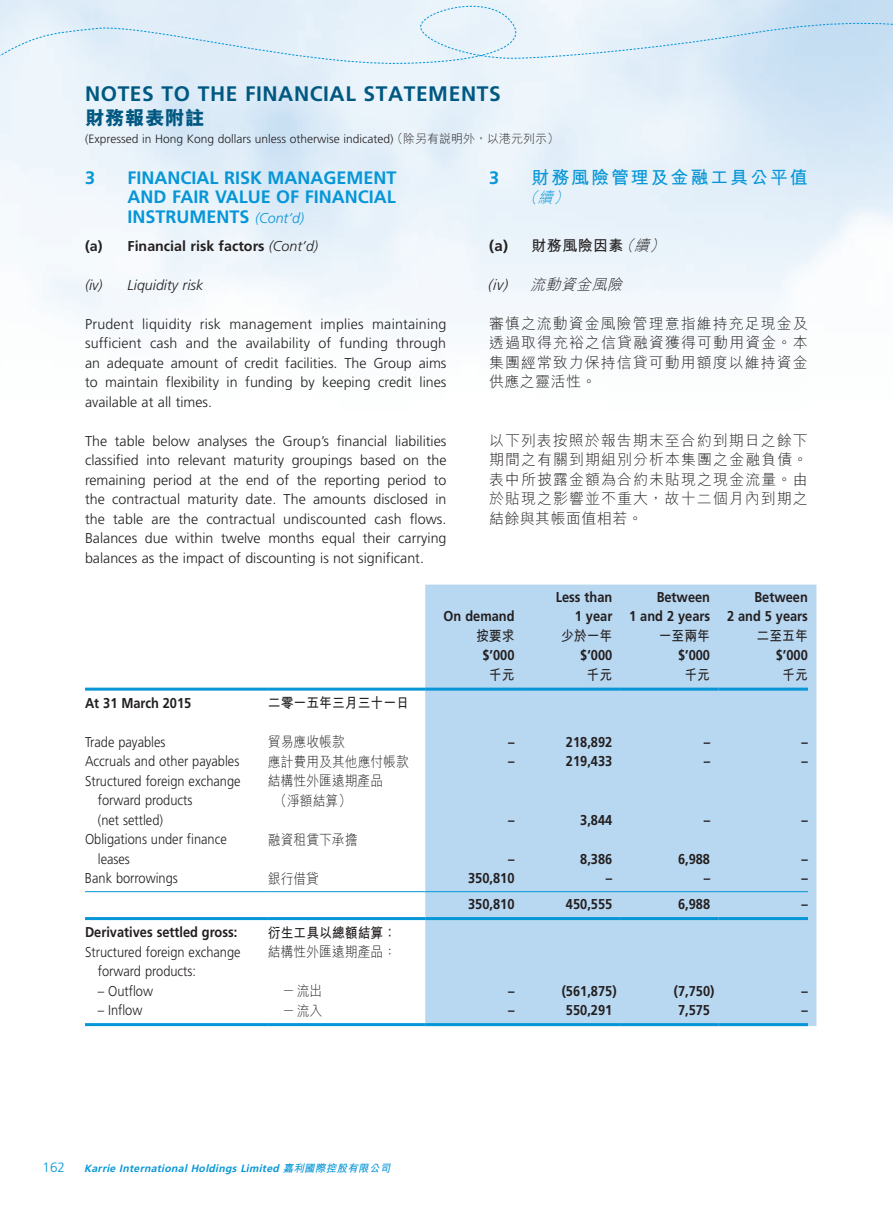
<style>
.page{position:relative;width:893px;height:1212px;background:#fff}
.page>*{position:absolute;margin:0;border:0;box-sizing:border-box;transform-origin:0 0}
.t1{font:700 21px "Frutiger LT Std";letter-spacing:.03em;color:#005881}
.t2{font:800 19.5px "M Hei HK";letter-spacing:.03em;color:#005881}
.t3{font:700 18px/19.5px "Frutiger LT Std";color:#0696d7;text-align:justify}
.t4{font:700 18px "M Hei HK";letter-spacing:.105em;color:#0696d7}
.t5{font:300 15px/19.5px "M Hei HK";letter-spacing:.07em;color:#231f20;text-align:justify}
.t6{font:700 15px "M Hei HK";letter-spacing:.03em;color:#231f20}
.t7{font:italic 300 15px "M Hei HK";color:#231f20}
.t8{font:italic 300 15px "M Hei HK";color:#0696d7}
.t9{font:300 14.25px/19.5px "Frutiger LT Std";color:#231f20;text-align:justify}
.t10{font:700 14.25px/19.5px "Frutiger LT Std";color:#231f20;text-align:right;scale:.9 1}
.t11{font:300 14.25px/19.5px "Frutiger LT Std";color:#231f20;scale:.9 1}
.t12{font:300 14.25px/19.5px "M Hei HK";color:#231f20;scale:.9 1}
.t13{font:700 14.25px "M Hei HK";color:#231f20;scale:.9 1}
.t14{font:700 14.25px "Frutiger LT Std";color:#231f20}
.t15{font:italic 300 14.25px "Frutiger LT Std";color:#231f20}
.t16{font:300 13.5px "Frutiger LT Std";color:#0696d7}
.t17{font:300 12px "Frutiger LT Std";color:#231f20}
.t18{font:italic 700 10.5px "Frutiger LT Std";color:#0696d7}
.s1{font-family:"M Hei HK"}
.s2{font-family:"Frutiger LT Std"}
.s3{font-weight:300;font-style:italic}
.s4{font-weight:300;font-style:italic;font-size:14.25px}
</style>
<div class="page">
<svg style="left:0;top:0;width:893px;height:15px;background:#dfedf8"></svg>
<svg style="left:0;top:15px;width:893px;height:63px;background:#ddecf7"></svg>
<div style="left:425px;top:585px;width:391px;height:441px;background:#b8d7f0"></div>
<hr style="left:85px;top:688px;width:183px;height:3px;background:#0696d7">
<hr style="left:268px;top:688px;width:157px;height:3px;background:#0696d7">
<hr style="left:425px;top:688px;width:98px;height:3px;background:#0696d7">
<hr style="left:523px;top:688px;width:98px;height:3px;background:#0696d7">
<hr style="left:621px;top:688px;width:98px;height:3px;background:#0696d7">
<hr style="left:719px;top:688px;width:89px;height:3px;background:#0696d7">
<hr style="left:85px;top:891px;width:183px;height:1px;background:#0696d7">
<hr style="left:268px;top:891px;width:157px;height:1px;background:#0696d7">
<hr style="left:425px;top:891px;width:98px;height:1px;background:#0696d7">
<hr style="left:523px;top:891px;width:98px;height:1px;background:#0696d7">
<hr style="left:621px;top:891px;width:98px;height:1px;background:#0696d7">
<hr style="left:719px;top:891px;width:89px;height:1px;background:#0696d7">
<hr style="left:85px;top:917px;width:183px;height:3px;background:#0696d7">
<hr style="left:268px;top:917px;width:157px;height:3px;background:#0696d7">
<hr style="left:425px;top:917px;width:98px;height:3px;background:#0696d7">
<hr style="left:523px;top:917px;width:98px;height:3px;background:#0696d7">
<hr style="left:621px;top:917px;width:98px;height:3px;background:#0696d7">
<hr style="left:719px;top:917px;width:89px;height:3px;background:#0696d7">
<hr style="left:85px;top:1023px;width:183px;height:3px;background:#0696d7">
<hr style="left:268px;top:1023px;width:157px;height:3px;background:#0696d7">
<hr style="left:425px;top:1023px;width:98px;height:3px;background:#0696d7">
<hr style="left:523px;top:1023px;width:98px;height:3px;background:#0696d7">
<hr style="left:621px;top:1023px;width:98px;height:3px;background:#0696d7">
<hr style="left:719px;top:1023px;width:89px;height:3px;background:#0696d7">
<h1 class="t1" style="left:85px;top:81px;width:417px">Notes to the financial statements</h1>
<h2 class="t2" style="left:85px;top:105px;width:121px">財務報表附註</h2>
<p class="t17" style="left:85px;top:132px;width:476px">(Expressed in Hong Kong dollars unless otherwise indicated)<span class="s1">（除另有說明外，以港元列示）</span></p>
<p class="t3" style="left:489px;top:168px;width:12px">3</p>
<p class="t4" style="left:531px;top:164px;width:278px">財務風險管理及金融工具公平值</p>
<p class="t8" style="left:522px;top:187px;width:53px">（續）</p>
<p class="t6" style="left:489px;top:234px;width:182px"><span class="s2">(a)</span> 財務風險因素<span class="s3">（續）</span></p>
<p class="t7" style="left:487px;top:274px;width:141px"><span class="s2">(iv)</span> 流動資金風險</p>
<p class="t5" style="left:489px;top:313px;width:320px">審慎之流動資金風險管理意指維持充足現金及透過取得充裕之信貸融資獲得可動用資金。本集團經常致力保持信貸可動用額度以維持資金供應之靈活性。</p>
<p class="t3" style="left:128px;top:168px;width:271px;text-indent:-43px">3 Financial risk management and fair value of financial instruments <span class="s4">(Cont’d)</span></p>
<p class="t14" style="left:85px;top:237px;width:234px">(a) Financial risk factors <span class="s3">(Cont’d)</span></p>
<p class="t15" style="left:85px;top:277px;width:120px">(iv) Liquidity risk</p>
<p class="t9" style="left:85px;top:314px;width:363px">Prudent liquidity risk management implies maintaining sufficient cash and the availability of funding through an adequate amount of credit facilities. The Group aims to maintain flexibility in funding by keeping credit lines available at all times.</p>
<p class="t9" style="left:85px;top:431px;width:363px">The table below analyses the Group’s financial liabilities classified into relevant maturity groupings based on the remaining period at the end of the reporting period to the contractual maturity date. The amounts disclosed in the table are the contractual undiscounted cash flows.<br>Balances due within twelve months equal their carrying balances as the impact of discounting is not significant.</p>
<p class="t5" style="left:489px;top:430px;width:320px">以下列表按照於報告期末至合約到期日之餘下期間之有關到期組別分析本集團之金融負債。表中所披露金額為合約未貼現之現金流量。由於貼現之影響並不重大，故十二個月內到期之結餘與其帳面值相若。</p>
<p class="t10" style="left:444px;top:606px;width:80px">On demand</p>
<p class="t10" style="left:556px;top:587px;width:64px">Less than<br>1 year</p>
<p class="t10" style="left:629px;top:587px;width:91px">Between<br>1 and 2 years</p>
<p class="t10" style="left:727px;top:587px;width:91px">Between<br>2 and 5 years</p>
<p class="t13" style="left:476px;top:626px;width:44px">按要求</p>
<p class="t13" style="left:561px;top:626px;width:59px">少於一年</p>
<p class="t13" style="left:659px;top:626px;width:59px">一至兩年</p>
<p class="t13" style="left:757px;top:626px;width:58px">二至五年</p>
<p class="t10" style="left:482px;top:645px;width:37px">$’000</p>
<p class="t10" style="left:580px;top:645px;width:37px">$’000</p>
<p class="t10" style="left:678px;top:645px;width:37px">$’000</p>
<p class="t10" style="left:776px;top:645px;width:37px">$’000</p>
<p class="t13" style="left:489px;top:665px;width:30px">千元</p>
<p class="t13" style="left:587px;top:665px;width:30px">千元</p>
<p class="t13" style="left:684px;top:665px;width:30px">千元</p>
<p class="t13" style="left:782px;top:665px;width:30px">千元</p>
<p class="t10" style="left:85px;top:693px;width:120px">At 31 March 2015</p>
<p class="t13" style="left:268px;top:693px;width:158px">二零一五年三月三十一日</p>
<p class="t11" style="left:85px;top:732px;width:91px">Trade payables</p>
<p class="t12" style="left:268px;top:732px;width:87px">貿易應收帳款</p>
<p class="t10" style="left:508px;top:732px;width:9px">–</p>
<p class="t10" style="left:566px;top:732px;width:53px">218,892</p>
<p class="t10" style="left:704px;top:732px;width:9px">–</p>
<p class="t10" style="left:801px;top:732px;width:9px">–</p>
<p class="t11" style="left:85px;top:752px;width:173px">Accruals and other payables</p>
<p class="t12" style="left:268px;top:751px;width:158px">應計費用及其他應付帳款</p>
<p class="t10" style="left:508px;top:751px;width:9px">–</p>
<p class="t10" style="left:566px;top:751px;width:53px">219,433</p>
<p class="t10" style="left:704px;top:751px;width:9px">–</p>
<p class="t10" style="left:801px;top:751px;width:9px">–</p>
<p class="t11" style="left:98px;top:771px;width:160px;text-indent:-13px">Structured foreign exchange forward products<br>(net settled)</p>
<p class="t12" style="left:268px;top:771px;width:130px">結構性外匯遠期產品　（淨額結算）</p>
<p class="t10" style="left:508px;top:810px;width:9px">–</p>
<p class="t10" style="left:580px;top:810px;width:37px">3,844</p>
<p class="t10" style="left:704px;top:810px;width:9px">–</p>
<p class="t10" style="left:801px;top:810px;width:9px">–</p>
<p class="t11" style="left:98px;top:830px;width:145px;text-indent:-13px">Obligations under finance leases</p>
<p class="t12" style="left:268px;top:829px;width:101px">融資租賃下承擔</p>
<p class="t10" style="left:508px;top:849px;width:9px">–</p>
<p class="t10" style="left:580px;top:849px;width:37px">8,386</p>
<p class="t10" style="left:678px;top:849px;width:37px">6,988</p>
<p class="t10" style="left:801px;top:849px;width:9px">–</p>
<p class="t11" style="left:85px;top:869px;width:105px">Bank borrowings</p>
<p class="t12" style="left:268px;top:868px;width:58px">銀行借貸</p>
<p class="t10" style="left:468px;top:868px;width:53px">350,810</p>
<p class="t10" style="left:606px;top:868px;width:9px">–</p>
<p class="t10" style="left:704px;top:868px;width:9px">–</p>
<p class="t10" style="left:801px;top:868px;width:9px">–</p>
<p class="t10" style="left:468px;top:894px;width:53px">350,810</p>
<p class="t10" style="left:566px;top:894px;width:53px">450,555</p>
<p class="t10" style="left:678px;top:894px;width:37px">6,988</p>
<p class="t10" style="left:801px;top:894px;width:9px">–</p>
<p class="t10" style="left:85px;top:922px;width:171px">Derivatives settled gross:</p>
<p class="t13" style="left:268px;top:922px;width:144px">衍生工具以總額結算：</p>
<p class="t11" style="left:98px;top:942px;width:160px;text-indent:-13px">Structured foreign exchange forward products:</p>
<p class="t12" style="left:268px;top:942px;width:144px">結構性外匯遠期產品：</p>
<p class="t11" style="left:98px;top:981px;width:63px">– Outflow</p>
<p class="t12" style="left:268px;top:981px;width:62px">　－流出</p>
<p class="t10" style="left:508px;top:981px;width:9px">–</p>
<p class="t10" style="left:562px;top:981px;width:62px">(561,875)</p>
<p class="t10" style="left:674px;top:981px;width:47px">(7,750)</p>
<p class="t10" style="left:801px;top:981px;width:9px">–</p>
<p class="t11" style="left:98px;top:1001px;width:51px">– Inflow</p>
<p class="t12" style="left:268px;top:1000px;width:62px">　－流入</p>
<p class="t10" style="left:508px;top:1000px;width:9px">–</p>
<p class="t10" style="left:566px;top:1000px;width:53px">550,291</p>
<p class="t10" style="left:678px;top:1000px;width:37px">7,575</p>
<p class="t10" style="left:801px;top:1000px;width:9px">–</p>
<p class="t16" style="left:43px;top:1160px;width:24px">162</p>
<p class="t18" style="left:84px;top:1162px;width:311px">Karrie International Holdings Limited <span class="s1">嘉利國際控股有限公司</span></p>
</div>
